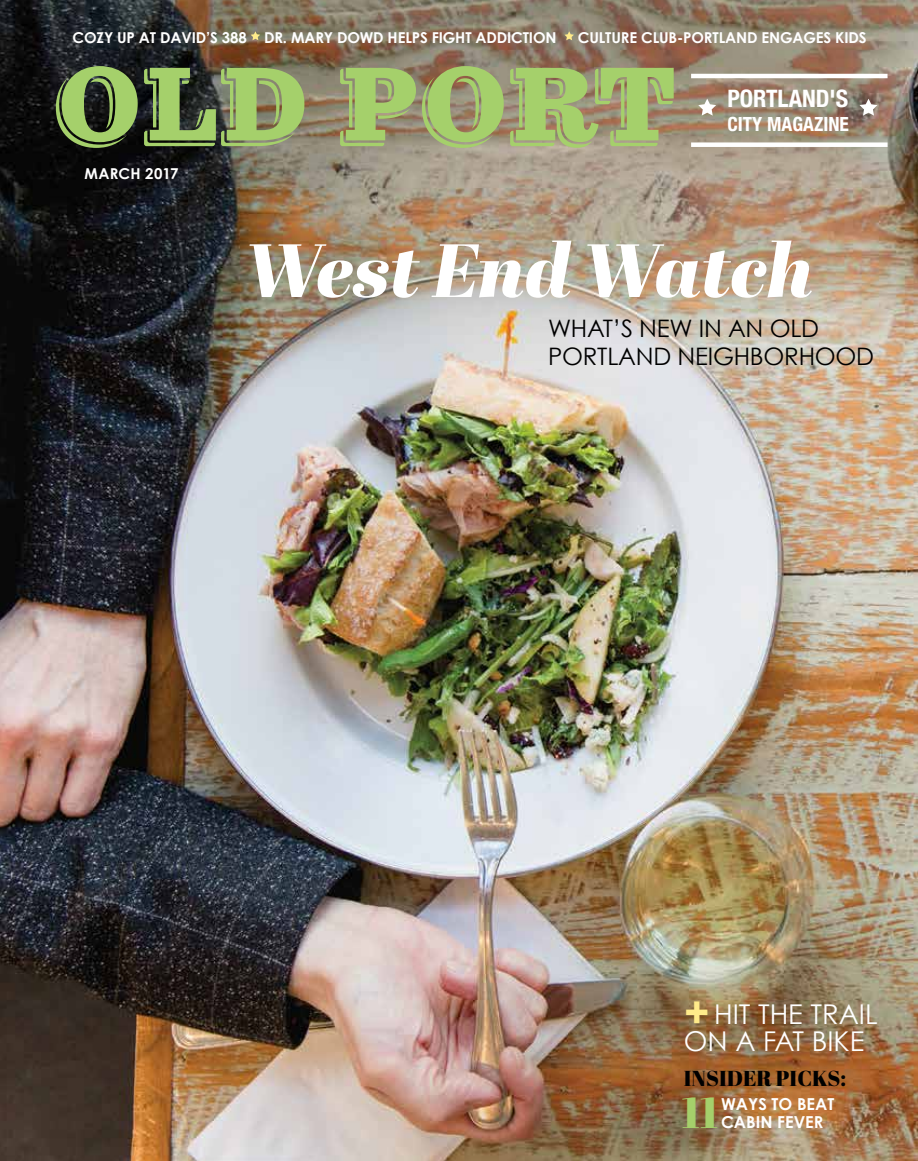
<style>
.page{position:relative;width:918px;height:1161px;background:#fff}
.page>*{position:absolute;margin:0;border:0;box-sizing:border-box;transform-origin:0 0}
.t1{font:italic 75.3px "Abril Fatface";letter-spacing:-.005em;color:#fff}
.t2{font:700 43.65px "Century Gothic";color:#ffeb8a}
.t3{font:42.9px "Abril Fatface";color:#a5d06b}
.t4{font:27.3px/27.2px "Century Gothic";color:#fff}
.t5{font:24.15px/28.5px "Century Gothic";letter-spacing:-.01em;color:#000}
.t6{font:700 condensed 24px "Helvetica Neue";color:#fff}
.t7{font:21.6px "Abril Fatface";color:#000}
.t8{font:700 condensed 19.5px "Helvetica Neue";color:#fff}
.t9{font:700 16.5px "Century Gothic";color:#fff}
.t10{font:700 15px "Century Gothic";letter-spacing:-.01em;color:#fff}
.t11{font:700 15px "Century Gothic";letter-spacing:.01em;color:#fff}
</style>
<div class="page">
<img style="left:0;top:0;width:918px;height:1161px">
<svg style="left:251px;top:31px;width:9px;height:9px"></svg>
<svg style="left:564px;top:31px;width:10px;height:9px"></svg>
<hr style="left:691px;top:74px;width:197px;height:4px;background:#fff">
<div style="left:691px;top:142px;width:197px;height:5px;background:#fff"></div>
<svg style="left:698px;top:99px;width:18px;height:17px"></svg>
<svg style="left:860px;top:99px;width:17px;height:17px"></svg>
<svg style="left:422px;top:142px;width:71px;height:6px"></svg>
<svg style="left:510px;top:142px;width:163px;height:6px"></svg>
<svg style="left:340px;top:142px;width:70px;height:4px"></svg>
<svg style="left:56px;top:77px;width:71px;height:71px"></svg>
<svg style="left:221px;top:142px;width:74px;height:4px"></svg>
<svg style="left:144px;top:142px;width:71px;height:4px"></svg>
<svg style="left:62px;top:66px;width:612px;height:76px;background:#8d9f62"></svg>
<p class="t10" style="left:73px;top:26px;width:485px">COZY UP AT DAVID’S 388 DR. MARY DOWD HELPS FIGHT ADDICTION</p>
<p class="t10" style="left:578px;top:26px;width:290px">CULTURE CLUB-PORTLAND ENGAGES KIDS</p>
<p class="t11" style="left:84px;top:162px;width:96px">MARCH 2017</p>
<h3 class="t6" style="left:727px;top:79px;width:122px">PORTLAND'S</h3>
<h3 class="t8" style="left:727px;top:108px;width:123px">CITY MAGAZINE</h3>
<h1 class="t1" style="left:247px;top:216px;width:568px">West End Watch</h1>
<h3 class="t5" style="left:548px;top:313px;width:328px">WHAT’S NEW IN AN OLD<br>PORTLAND NEIGHBORHOOD</h3>
<h2 class="t2" style="left:684px;top:979px;width:28px">+</h2>
<h3 class="t4" style="left:684px;top:1000px;width:195px;text-indent:30px">HIT THE TRAIL<br>ON A FAT BIKE</h3>
<h3 class="t7" style="left:684px;top:1063px;width:164px">INSIDER PICKS:</h3>
<p class="t9" style="left:721px;top:1091px;width:115px">WAYS TO BEAT</p>
<h3 class="t3" style="left:682px;top:1083px;width:38px">11</h3>
<p class="t9" style="left:721px;top:1109px;width:104px">CABIN FEVER</p>
</div>
